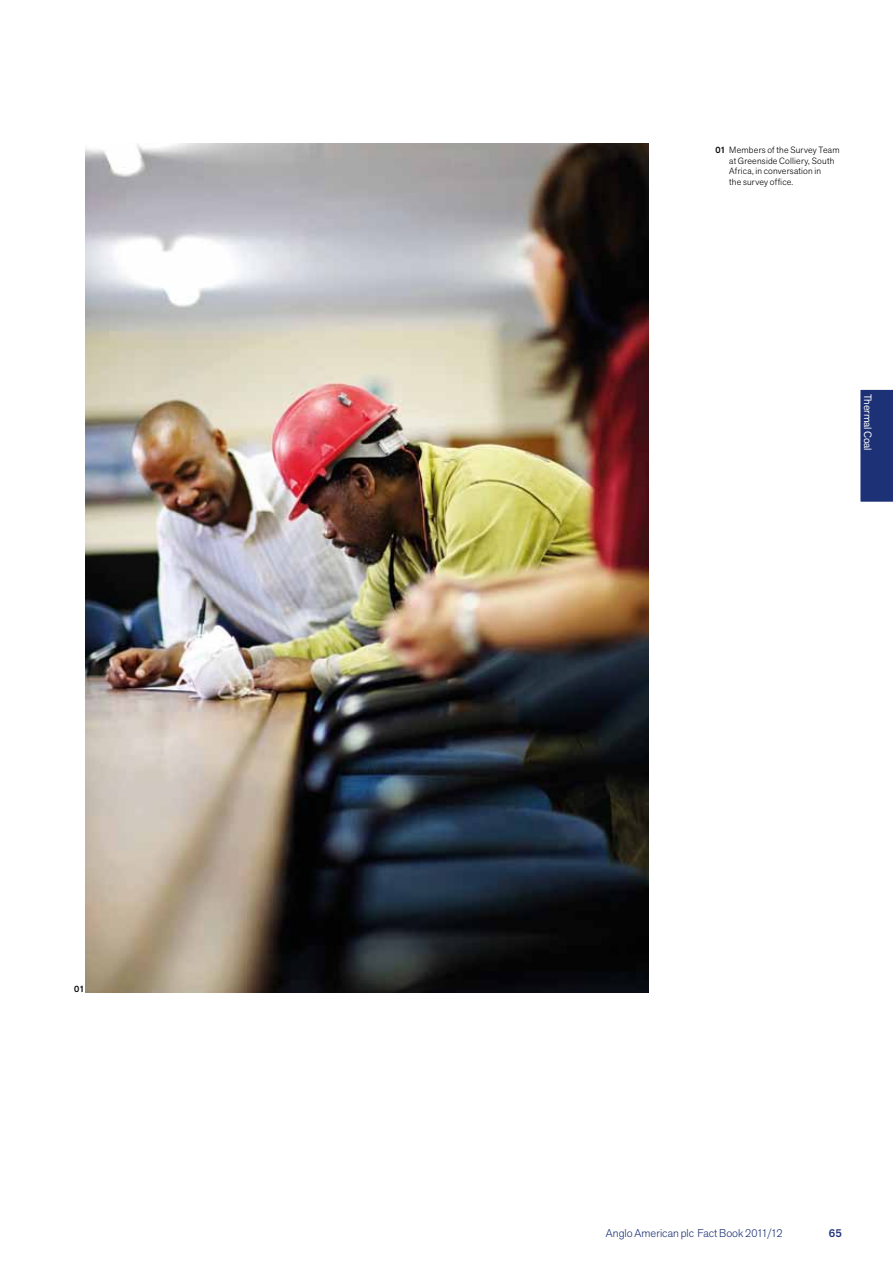
<style>
.page{position:relative;width:893px;height:1263px;background:#fff}
.page>*{position:absolute;margin:0;border:0;box-sizing:border-box;transform-origin:0 0}
.t1{font:300 11.25px "Akzid Grtsk Next";color:#1d3176}
.t2{font:500 11.25px "Akzid Grtsk Next";color:#1d3176}
.t3{font:10.5px "Akzid Grtsk Next";letter-spacing:-.01em;color:#fff}
.t4{font:300 9px/10.5px "Akzid Grtsk Next";letter-spacing:.025em;color:#000}
.t5{font:500 9px "Akzid Grtsk Next";color:#000}
.s1{font-weight:500}
</style>
<div class="page">
<div style="left:860px;top:389px;width:33px;height:113px;background:#1d3176"></div>
<img style="left:85px;top:143px;width:563px;height:849px">
<p class="t5" style="left:74px;top:983px;width:12px">01</p>
<p class="t4" style="left:729px;top:145px;width:112px;text-indent:-14px"><span class="s1">01</span> Members of the Survey Team at Greenside Colliery, South<br>Africa, in conversation in<br>the survey office.</p>
<p class="t3" style="left:875px;top:394px;width:59px;rotate:90deg">Thermal Coal</p>
<p class="t1" style="left:606px;top:1226px;width:178px">Anglo American plc Fact Book 2011/12</p>
<p class="t2" style="left:829px;top:1226px;width:15px">65</p>
</div>
